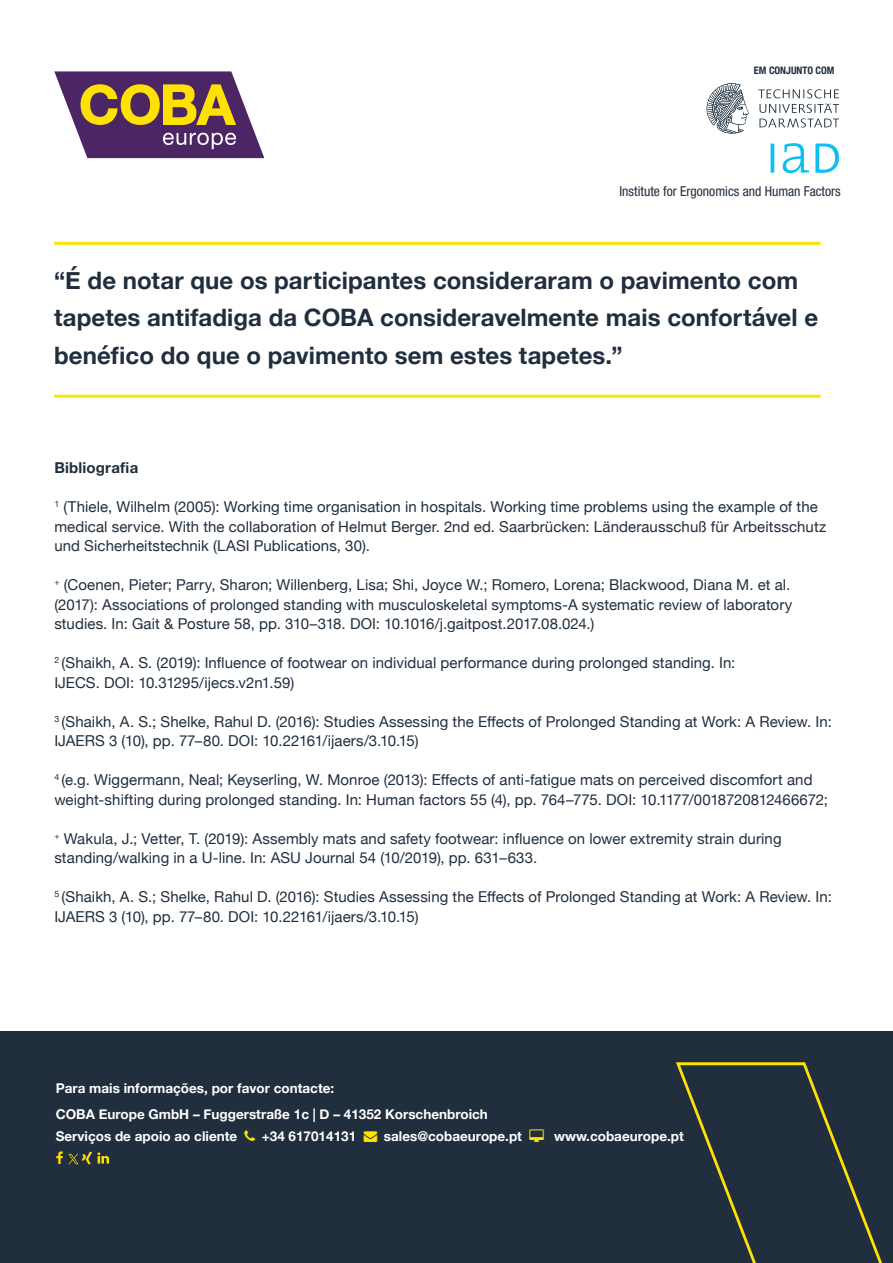
<style>
.page{position:relative;width:893px;height:1263px;background:#fff}
.page>*{position:absolute;margin:0;border:0;box-sizing:border-box;transform-origin:0 0}
.t1{font:700 24px/37.5px "Helvetica Neue";letter-spacing:.005em;color:#202e3e}
.t2{font:15px/19.5px "Helvetica Neue";letter-spacing:.005em;color:#202e3e}
.t3{font:700 15px "Helvetica Neue";letter-spacing:.015em;color:#202e3e}
.t4{font:italic condensed 13.65px "Helvetica Neue 57";color:#202e3e}
.t5{font:700 13.5px/22.2px "Helvetica Neue";color:#fff}
.t6{font:700 condensed 10.35px "Helvetica Neue";color:#202e3e}
.s1{color:#ffe201}
</style>
<div class="page">
<hr style="left:54px;top:242px;width:767px;height:3px;background:#ffe201">
<hr style="left:54px;top:395px;width:767px;height:3px;background:#ffe201">
<svg style="left:707px;top:83px;width:41px;height:50px"></svg>
<svg style="left:758px;top:89px;width:81px;height:39px"></svg>
<svg style="left:54px;top:71px;width:210px;height:87px"></svg>
<div style="left:0;top:1031px;width:893px;height:232px;background:#202e3e"></div>
<svg style="left:676px;top:1062px;width:206px;height:201px"></svg>
<svg style="left:815px;top:143px;width:24px;height:30px"></svg>
<svg style="left:782px;top:143px;width:27px;height:30px"></svg>
<svg style="left:770px;top:144px;width:4px;height:29px"></svg>
<svg style="left:68px;top:1151px;width:41px;height:13px"></svg>
<p class="t6" style="left:754px;top:62px;width:82px">EM CONJUNTO COM</p>
<p class="t4" style="left:619px;top:183px;width:223px">Institute for Ergonomics and Human Factors</p>
<h1 class="t1" style="left:54px;top:262px;width:766px">“É de notar que os participantes consideraram o pavimento com tapetes antifadiga da COBA consideravelmente mais confortável e benéfico do que o pavimento sem estes tapetes.”</h1>
<p class="t3" style="left:54px;top:456px;width:85px">Bibliografia</p>
<p class="t2" style="left:54px;top:498px;width:773px"><sup>1</sup> (Thiele, Wilhelm (2005): Working time organisation in hospitals. Working time problems using the example of the medical service. With the collaboration of Helmut Berger. 2nd ed. Saarbrücken: Länderausschuß für Arbeitsschutz und Sicherheitstechnik (LASI Publications, 30).</p>
<p class="t2" style="left:54px;top:576px;width:740px"><sup>+</sup> (Coenen, Pieter; Parry, Sharon; Willenberg, Lisa; Shi, Joyce W.; Romero, Lorena; Blackwood, Diana M. et al. (2017): Associations of prolonged standing with musculoskeletal symptoms-A systematic review of laboratory studies. In: Gait &amp; Posture 58, pp. 310–318. DOI: 10.1016/j.gaitpost.2017.08.024.)</p>
<p class="t2" style="left:54px;top:654px;width:682px"><sup>2</sup> (Shaikh, A. S. (2019): Influence of footwear on individual performance during prolonged standing. In:<br>IJECS. DOI: 10.31295/ijecs.v2n1.59)</p>
<p class="t2" style="left:54px;top:712px;width:779px"><sup>3</sup> (Shaikh, A. S.; Shelke, Rahul D. (2016): Studies Assessing the Effects of Prolonged Standing at Work: A Review. In:<br>IJAERS 3 (10), pp. 77–80. DOI: 10.22161/ijaers/3.10.15)</p>
<p class="t2" style="left:54px;top:771px;width:775px"><sup>4</sup> (e.g. Wiggermann, Neal; Keyserling, W. Monroe (2013): Effects of anti-fatigue mats on perceived discomfort and weight-shifting during prolonged standing. In: Human factors 55 (4), pp. 764–775. DOI: 10.1177/0018720812466672;</p>
<p class="t2" style="left:54px;top:829px;width:729px"><sup>+</sup> Wakula, J.; Vetter, T. (2019): Assembly mats and safety footwear: influence on lower extremity strain during standing/walking in a U-line. In: ASU Journal 54 (10/2019), pp. 631–633.</p>
<p class="t2" style="left:54px;top:888px;width:779px"><sup>5</sup> (Shaikh, A. S.; Shelke, Rahul D. (2016): Studies Assessing the Effects of Prolonged Standing at Work: A Review. In:<br>IJAERS 3 (10), pp. 77–80. DOI: 10.22161/ijaers/3.10.15)</p>
<p class="t5" style="left:56px;top:1077px;width:280px">Para mais informações, por favor contacte:</p>
<p class="t5" style="left:56px;top:1103px;width:434px">COBA Europe GmbH – Fuggerstraße 1c | D – 41352 Korschenbroich<br>Serviços de apoio ao cliente</p>
<p class="t5" style="left:262px;top:1125px;width:262px">+34 617014131 <span class="s1">→</span> sales@cobaeurope.pt</p>
<p class="t5" style="left:554px;top:1125px;width:131px">www.cobaeurope.pt</p>
</div>
